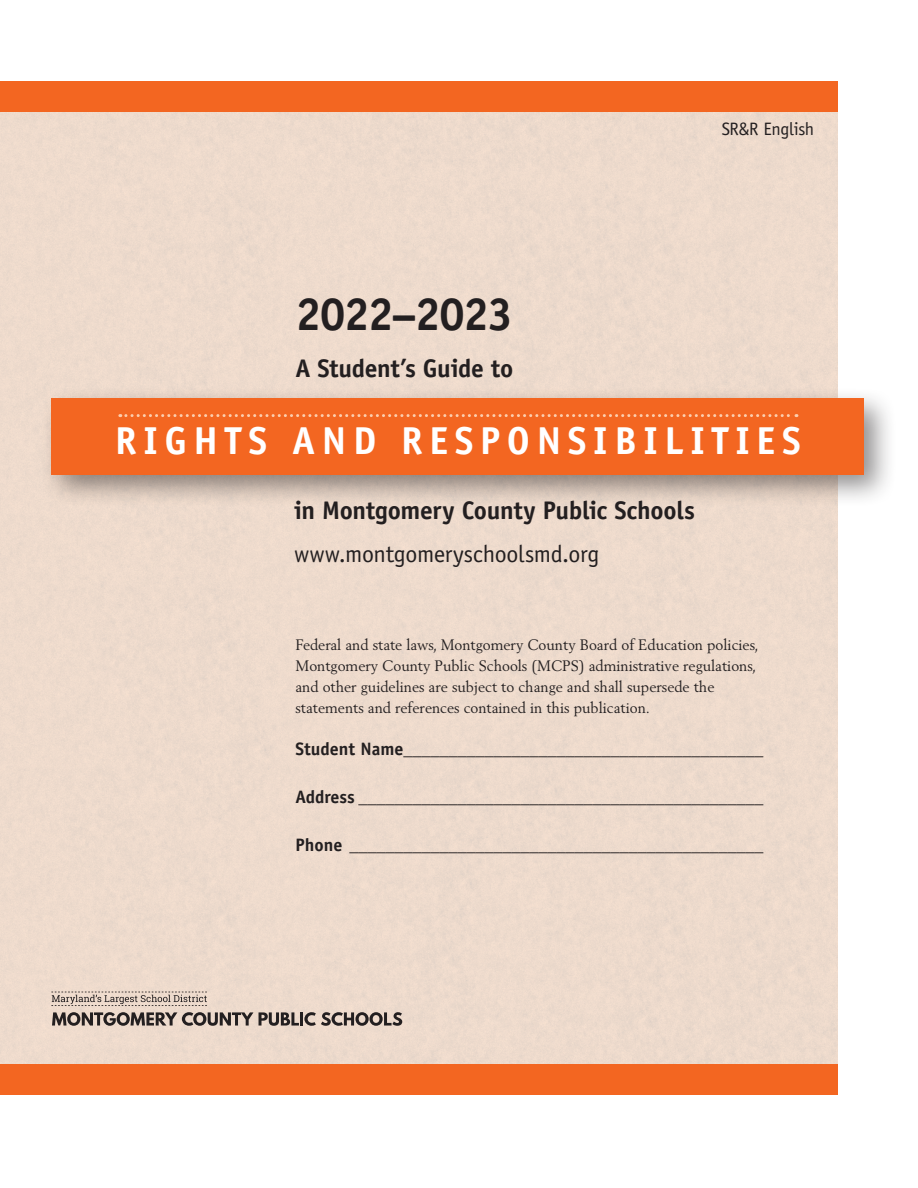
<style>
.page{position:relative;width:918px;height:1188px;background:#fff}
.page>*{position:absolute;margin:0;border:0;box-sizing:border-box;transform-origin:0 0}
.t1{font:700 46.5px "Officina Sans Std";letter-spacing:-.035em;color:#231f20}
.Heads{font:700 39px "Officina Sans Std";letter-spacing:.17em;color:#fff}
.Subheads1{font:700 25.5px "Officina Sans Std";letter-spacing:-.01em;color:#231f20}
.Subheads1-2{font:24px "Officina Sans Std";letter-spacing:-.015em;color:#231f20}
.t2{font:18px "Berling LT Std";color:#231f20}
.Subheads1-3{font:18px "Officina Sans Std";letter-spacing:-.02em;color:#231f20}
.t3{font:15px/21px "Berling LT Std";color:#231f20}
.s1{font-family:"Officina Sans Std";font-weight:700}
</style>
<div class="page">
<div style="left:0;top:111px;width:837px;height:954px;background:#eddacc"></div>
<div style="left:40px;top:386px;width:857px;height:122px;background:#231f20;opacity:.5"></div>
<div style="left:52px;top:399px;width:812px;height:76px;background:#f36621"></div>
<svg style="left:120px;top:414px;width:677px;height:3px"></svg>
<div style="left:0;top:81px;width:837px;height:30px;background:#f36621"></div>
<div style="left:0;top:1065px;width:837px;height:30px;background:#f36621"></div>
<svg style="left:52px;top:1012px;width:201px;height:14px;background:#877c75"></svg>
<svg style="left:259px;top:1012px;width:143px;height:14px;background:#8b7f78"></svg>
<svg style="left:51px;top:992px;width:156px;height:14px;background:#c5b4a9"></svg>
<p class="t1" style="left:295px;top:285px;width:219px">2022–2023</p>
<p class="Subheads1" style="left:295px;top:353px;width:219px">A Student’s Guide to</p>
<p class="Subheads1-3" style="left:722px;top:118px;width:94px">SR&amp;R English</p>
<p class="Heads" style="left:115px;top:416px;width:687px">RIGHTS AND RESPONSIBILITIES</p>
<p class="Subheads1" style="left:294px;top:495px;width:402px">in Montgomery County Public Schools</p>
<p class="Subheads1-2" style="left:294px;top:540px;width:307px">www.montgomeryschoolsmd.org</p>
<p class="t3" style="left:295px;top:634px;width:464px">Federal and state laws, Montgomery County Board of Education policies, Montgomery County Public Schools (MCPS) administrative regulations, and other guidelines are subject to change and shall supersede the statements and references contained in this publication.</p>
<p class="t2" style="left:295px;top:738px;width:469px"><span class="s1">Student Name</span>________________________________________</p>
<p class="t2" style="left:295px;top:786px;width:469px"><span class="s1">Address</span> _____________________________________________</p>
<p class="t2" style="left:295px;top:834px;width:469px"><span class="s1">Phone</span> ______________________________________________</p>
</div>
